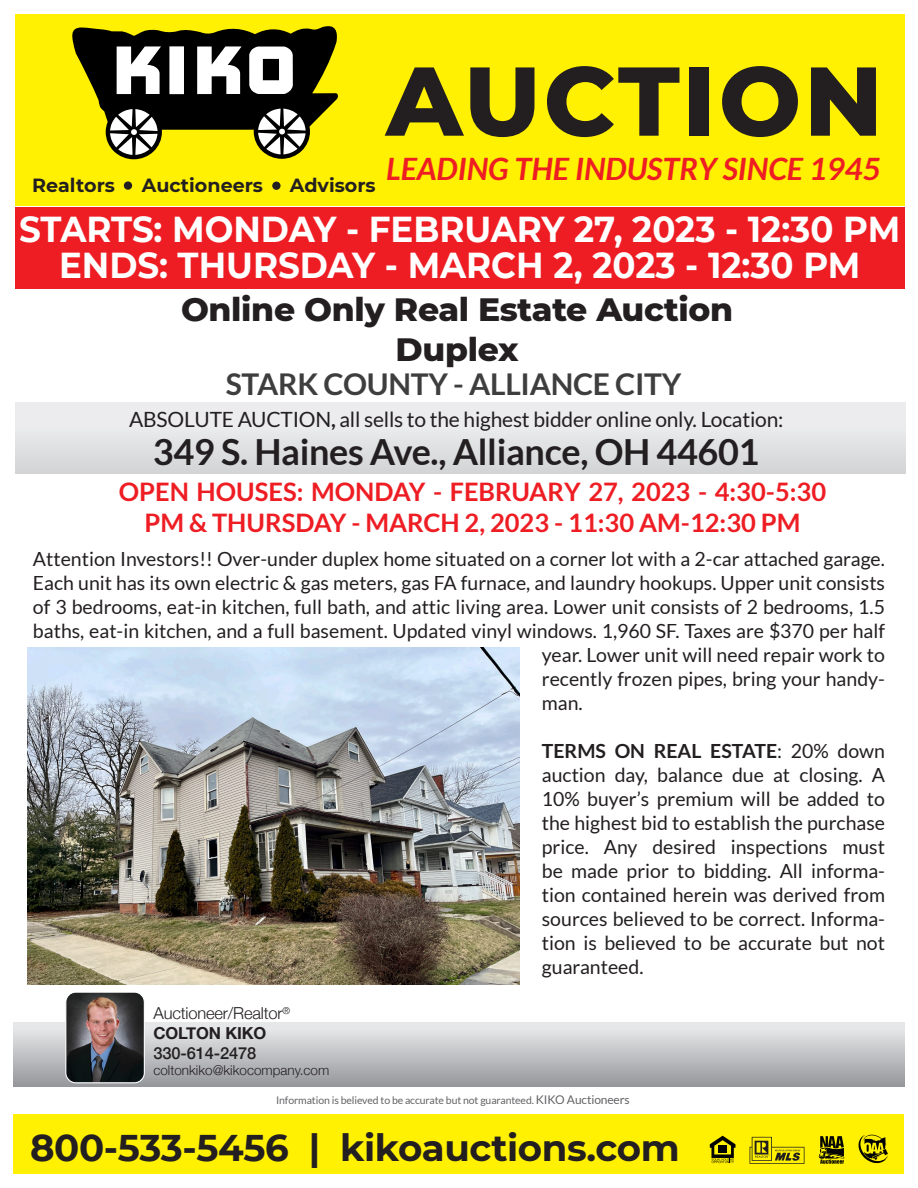
<style>
.page{position:relative;width:918px;height:1188px;background:#fff}
.page>*{position:absolute;margin:0;border:0;box-sizing:border-box;transform-origin:0 0}
.t1{font:800 97.5px "Montserrat";letter-spacing:.03em;color:#231f20}
.t2{font:700 37.2px "Montserrat";letter-spacing:-.01em;color:#231f20}
.t3{font:700 36px "Montserrat";color:#fff;scale:.95 1}
.t4{font:700 36px "Lato";letter-spacing:-.01em;color:#231f20}
.t5{font:800 33px "Montserrat";letter-spacing:-.01em;color:#231f20}
.t6{font:italic 700 30.9px "Lato";color:#ee1d23}
.t7{font:700 30px "Lato";letter-spacing:-.01em;color:#3e3e3f}
.t8{font:700 25.5px/30.6px "Lato";color:#ee1d23;text-align:center}
.t9{font:21px "Lato";letter-spacing:-.01em;color:#231f20}
.t10{font:19.5px/24px "Lato";color:#231f20;text-align:justify}
.t11{font:700 19.05px "Montserrat";color:#231f20}
.t12{font:300 16.5px "Helvetica Neue";letter-spacing:-.01em;color:#231f20}
.t13{font:500 16.5px "Helvetica Neue";letter-spacing:-.01em;color:#231f20}
.t14{font:700 16.5px "Helvetica Neue";letter-spacing:-.01em;color:#231f20}
.t15{font:300 13.5px "Helvetica Neue";color:#231f20}
.t16{font:10.5px "Lato";letter-spacing:-.01em;color:#636366}
.s1{font-weight:700}
.s2{font-size:12px}
</style>
<div class="page">
<div style="left:14px;top:1022px;width:890px;height:65px;background:linear-gradient(to bottom,#eeeef0,#95969a)"></div>
<img style="left:66px;top:994px;width:78px;height:89px">
<div style="left:65px;top:992px;width:80px;height:91px;border:1px solid #fff;border-radius:10px"></div>
<div style="left:15px;top:403px;width:891px;height:70px;background:linear-gradient(to bottom,#f2f2f3,#d5d7d9)"></div>
<div style="left:15px;top:208px;width:889px;height:81px;background:#ee1d23"></div>
<div style="left:14px;top:1114px;width:890px;height:60px;background:#fff101"></div>
<svg style="left:710px;top:1136px;width:25px;height:27px"></svg>
<svg style="left:750px;top:1137px;width:54px;height:27px"></svg>
<svg style="left:818px;top:1136px;width:26px;height:28px"></svg>
<svg style="left:859px;top:1135px;width:29px;height:29px"></svg>
<img style="left:28px;top:648px;width:491px;height:337px">
<div style="left:15px;top:14px;width:889px;height:192px;background:#fff101"></div>
<svg style="left:72px;top:26px;width:266px;height:133px"></svg>
<div style="left:124px;top:181px;width:8px;height:9px;background:#231f20;border-radius:50%"></div>
<div style="left:272px;top:182px;width:9px;height:8px;background:#231f20;border-radius:50%"></div>
<p class="t11" style="left:32px;top:171px;width:84px">Realtors</p>
<p class="t11" style="left:142px;top:171px;width:123px">Auctioneers</p>
<p class="t11" style="left:290px;top:171px;width:87px">Advisors</p>
<p class="t1" style="left:386px;top:30px;width:498px">AUCTION</p>
<p class="t6" style="left:386px;top:151px;width:496px">LEADING THE INDUSTRY SINCE 1945</p>
<p class="t3" style="left:19px;top:204px;width:929px">STARTS: MONDAY - FEBRUARY 27, 2023 - 12:30 PM</p>
<p class="t3" style="left:59px;top:240px;width:845px">ENDS: THURSDAY - MARCH 2, 2023 - 12:30 PM</p>
<p class="t5" style="left:181px;top:285px;width:554px">Online Only Real Estate Auction</p>
<p class="t5" style="left:396px;top:325px;width:124px">Duplex</p>
<p class="t7" style="left:226px;top:367px;width:457px">STARK COUNTY - ALLIANCE CITY</p>
<p class="t9" style="left:129px;top:408px;width:656px">ABSOLUTE AUCTION<span class="s1">,</span> all sells to the highest bidder online only. Location:</p>
<p class="t4" style="left:153px;top:431px;width:608px">349 S. Haines Ave., Alliance, OH 44601</p>
<p class="t8" style="left:119px;top:476px;width:709px">OPEN HOUSES: MONDAY - FEBRUARY 27, 2023 - 4:30-5:30<br>PM &amp; THURSDAY - MARCH 2, 2023 - 11:30 AM-12:30 PM</p>
<p class="t10" style="left:33px;top:547px;width:854px">Attention Investors!! Over-under duplex home situated on a corner lot with a 2-car attached garage.</p>
<p class="t10" style="left:33px;top:571px;width:854px">Each unit has its own electric &amp; gas meters, gas FA furnace, and laundry hookups. Upper unit consists</p>
<p class="t10" style="left:33px;top:595px;width:854px">of 3 bedrooms, eat-in kitchen, full bath, and attic living area. Lower unit consists of 2 bedrooms, 1.5</p>
<p class="t10" style="left:33px;top:619px;width:854px">baths, eat-in kitchen, and a full basement. Updated vinyl windows. 1,960 SF. Taxes are $370 per half</p>
<p class="t10" style="left:542px;top:643px;width:345px">year. Lower unit will need repair work to</p>
<p class="t10" style="left:542px;top:667px;width:345px">recently frozen pipes, bring your handy-</p>
<p class="t10" style="left:542px;top:691px;width:42px">man.</p>
<p class="t10" style="left:542px;top:739px;width:345px"><span class="s1">TERMS ON REAL ESTATE</span>: 20% down auction day, balance due at closing. A 10% buyer’s premium will be added to the highest bid to establish the purchase price. Any desired inspections must be made prior to bidding. All informa&shy;tion contained herein was derived from sources believed to be correct. Informa&shy;tion is believed to be accurate but not guaranteed.</p>
<p class="t12" style="left:153px;top:1000px;width:138px">Auctioneer/Realtor<sup>®</sup></p>
<p class="t14" style="left:153px;top:1020px;width:114px">COLTON KIKO</p>
<p class="t13" style="left:153px;top:1040px;width:104px">330-614-2478</p>
<p class="t15" style="left:153px;top:1060px;width:177px">coltonkiko@kikocompany.com</p>
<p class="t16" style="left:276px;top:1095px;width:355px">Information is believed to be accurate but not guaranteed. <span class="s2">KIKO Auctioneers</span></p>
<p class="t2" style="left:30px;top:1121px;width:651px">800-533-5456 | kikoauctions.com</p>
</div>
